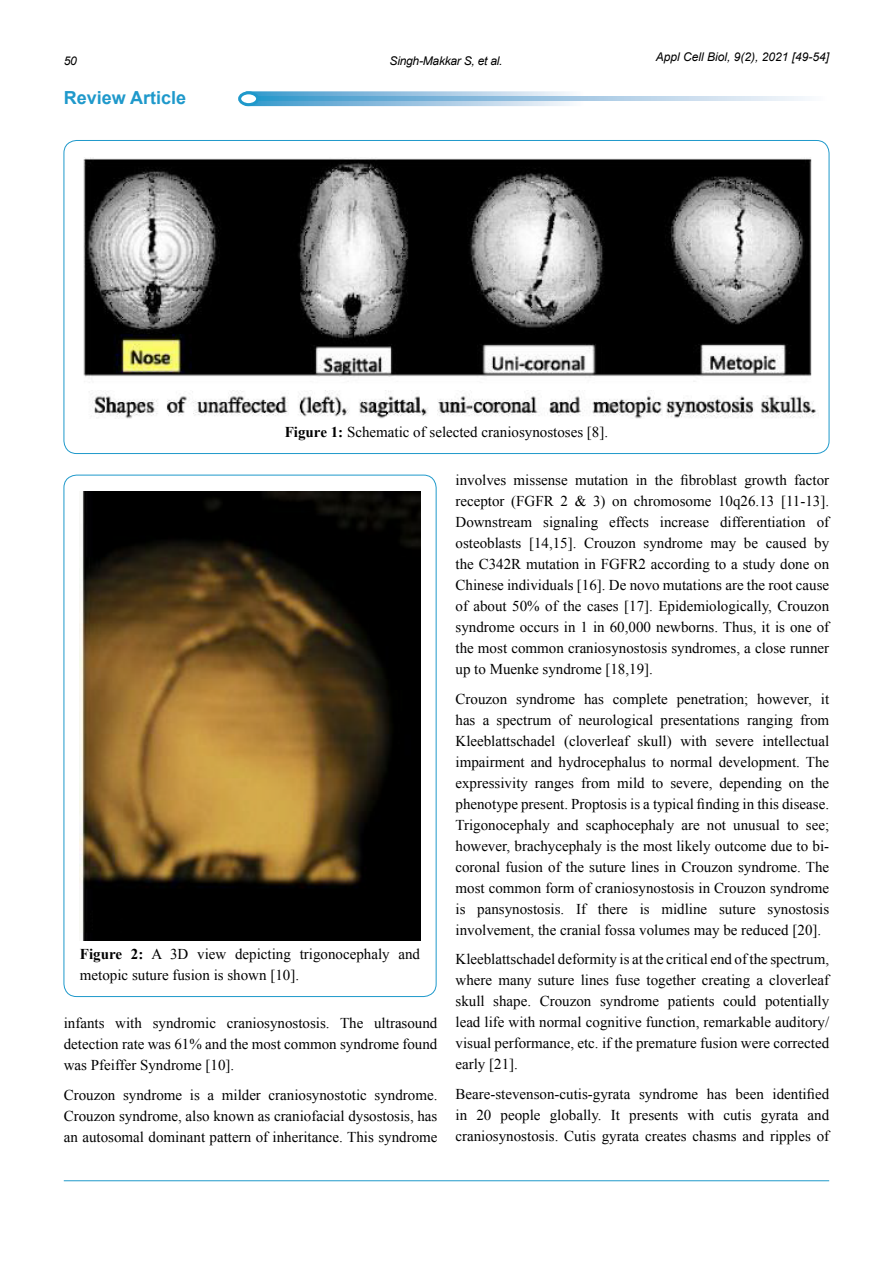
<style>
.page{position:relative;width:893px;height:1263px;background:#fff}
.page>*{position:absolute;margin:0;border:0;box-sizing:border-box;transform-origin:0 0}
.t1{font:700 18px "Arial";color:#1f99cb}
.t2{font:15px/21px "Times New Roman";color:#000;text-align:justify}
.t3{font:italic 12px "Arial";color:#000}
.t4{font:italic 12px "Arial";letter-spacing:-.02em;color:#000}
.s1{font-weight:700}
</style>
<div class="page">
<svg style="left:243px;top:91px;width:342px;height:15px;background:#9bc6e2"></svg>
<div style="left:240px;top:93px;width:18px;height:12px;background:#fff;border-radius:50%"></div>
<div style="left:238px;top:91px;width:21px;height:15px;border:3px solid #1f99cb;border-radius:50%"></div>
<svg style="left:259px;top:97px;width:548px;height:4px;background:#94c3e1"></svg>
<hr style="left:64px;top:1180px;width:765px;height:1px;background:#1f99cb">
<img style="left:80px;top:492px;width:340px;height:448px">
<div style="left:93px;top:907px;width:25px;height:27px;background:#000"></div>
<img style="left:83px;top:157px;width:729px;height:225px">
<img style="left:92px;top:390px;width:570px;height:28px">
<img style="left:666px;top:396px;width:153px;height:22px">
<p class="t3" style="left:64px;top:53px;width:15px">50</p>
<p class="t4" style="left:390px;top:53px;width:115px">Singh-Makkar S, et al.</p>
<p class="t3" style="left:656px;top:49px;width:175px">Appl Cell Biol, 9(2), 2021 [49-54]</p>
<p class="t1" style="left:64px;top:86px;width:124px">Review Article</p>
<p class="t2" style="left:285px;top:422px;width:325px"><span class="s1">Figure 1:</span> Schematic of selected craniosynostoses [8].</p>
<p class="t2" style="left:80px;top:943px;width:342px"><span class="s1">Figure 2:</span> A 3D view depicting trigonocephaly and metopic suture fusion is shown [10].</p>
<p class="t2" style="left:64px;top:1012px;width:375px">infants with syndromic craniosynostosis. The ultrasound detection rate was 61% and the most common syndrome found was Pfeiffer Syndrome [10].</p>
<p class="t2" style="left:64px;top:1084px;width:375px">Crouzon syndrome is a milder craniosynostotic syndrome.<br>Crouzon syndrome, also known as craniofacial dysostosis, has an autosomal dominant pattern of inheritance. This syndrome</p>
<p class="t2" style="left:455px;top:470px;width:375px">involves missense mutation in the fibroblast growth factor receptor (FGFR 2 &amp; 3) on chromosome 10q26.13 [11-13].<br>Downstream signaling effects increase differentiation of osteoblasts [14,15]. Crouzon syndrome may be caused by the C342R mutation in FGFR2 according to a study done on Chinese individuals [16]. De novo mutations are the root cause of about 50% of the cases [17]. Epidemiologically, Crouzon syndrome occurs in 1 in 60,000 newborns. Thus, it is one of the most common craniosynostosis syndromes, a close runner up to Muenke syndrome [18,19].</p>
<p class="t2" style="left:455px;top:688px;width:375px">Crouzon syndrome has complete penetration; however, it has a spectrum of neurological presentations ranging from Kleeblattschadel (cloverleaf skull) with severe intellectual impairment and hydrocephalus to normal development. The expressivity ranges from mild to severe, depending on the phenotype present. Proptosis is a typical finding in this disease.<br>Trigonocephaly and scaphocephaly are not unusual to see; however, brachycephaly is the most likely outcome due to bi&shy;coronal fusion of the suture lines in Crouzon syndrome. The most common form of craniosynostosis in Crouzon syndrome is pansynostosis. If there is midline suture synostosis involvement, the cranial fossa volumes may be reduced [20].</p>
<p class="t2" style="left:455px;top:949px;width:375px">Kleeblattschadel deformity is at the critical end of the spectrum, where many suture lines fuse together creating a cloverleaf skull shape. Crouzon syndrome patients could potentially lead life with normal cognitive function, remarkable auditory/ visual performance, etc. if the premature fusion were corrected early [21].</p>
<p class="t2" style="left:455px;top:1083px;width:375px">Beare-stevenson-cutis-gyrata syndrome has been identified in 20 people globally. It presents with cutis gyrata and craniosynostosis. Cutis gyrata creates chasms and ripples of</p>
</div>
